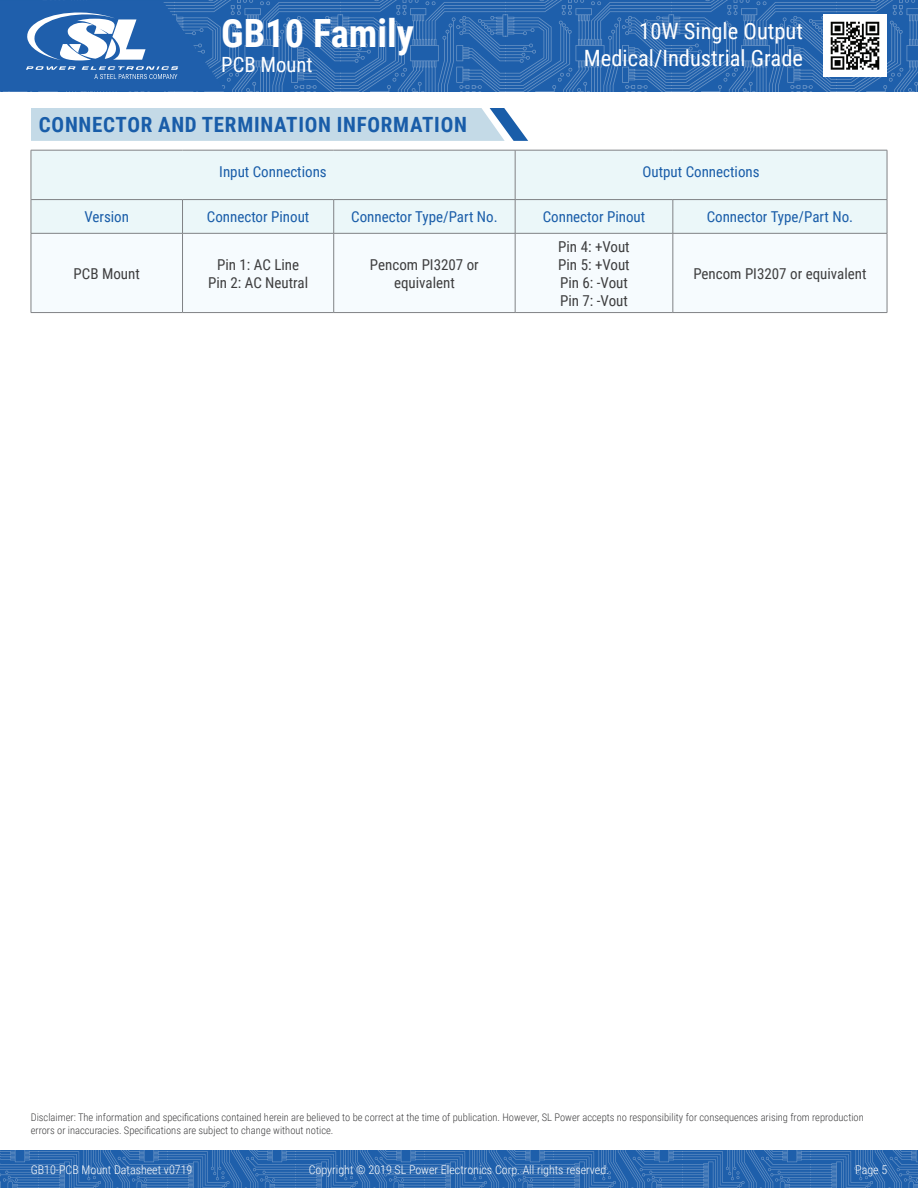
<style>
.page{position:relative;width:918px;height:1188px;background:#fff}
.page>*{position:absolute;margin:0;border:0;box-sizing:border-box;transform-origin:0 0}
.t1{font:700 39px "Roboto Condensed";color:#fff}
.t2{font:22.5px/27px "Roboto Condensed";color:#fff;text-align:right}
.t3{font:700 21px "Roboto Condensed";letter-spacing:.035em;color:#195da9}
.t4{font:21px "Roboto Condensed";color:#fff}
.Table_header_text{font:15px/18px "Roboto Condensed";color:#3e3e3f;text-align:center}
.Table_header_text-2{font:15px "Roboto Condensed";color:#195da9}
.t5{font:300 12px "Roboto Condensed";color:#fff}
.Table_notes_bullets{font:300 10.5px/12.6px "Roboto Condensed";color:#3e3e3f}
</style>
<div class="page">
<img style="left:0;top:1150px;width:918px;height:38px">
<img style="left:0;top:0;width:918px;height:92px">
<svg style="left:0;top:0;width:225px;height:91px;background:#4177b8"></svg>
<img style="left:824px;top:15px;width:62px;height:62px">
<svg style="left:31px;top:108px;width:497px;height:33px;background:#c1d7e6"></svg>
<div style="left:32px;top:151px;width:855px;height:82px;background:#ebf7f9"></div>
<div style="left:183px;top:234px;width:704px;height:78px;background:#f6fbfe"></div>
<hr style="left:515px;top:150px;width:1px;height:49px;background:#808285">
<hr style="left:182px;top:200px;width:1px;height:33px;background:#808285">
<hr style="left:333px;top:200px;width:1px;height:33px;background:#808285">
<hr style="left:515px;top:200px;width:1px;height:33px;background:#808285">
<hr style="left:887px;top:150px;width:1px;height:49px;background:#808285">
<hr style="left:673px;top:200px;width:1px;height:33px;background:#808285">
<hr style="left:887px;top:200px;width:1px;height:33px;background:#808285">
<hr style="left:31px;top:199px;width:152px;height:1px;background:#808285">
<hr style="left:183px;top:199px;width:151px;height:1px;background:#808285">
<hr style="left:334px;top:199px;width:181px;height:1px;background:#808285">
<hr style="left:515px;top:199px;width:158px;height:1px;background:#808285">
<hr style="left:673px;top:199px;width:214px;height:1px;background:#808285">
<hr style="left:31px;top:150px;width:1px;height:50px;background:#808285">
<hr style="left:31px;top:200px;width:1px;height:33px;background:#808285">
<hr style="left:31px;top:150px;width:152px;height:1px;background:#808285">
<hr style="left:183px;top:150px;width:151px;height:1px;background:#808285">
<hr style="left:334px;top:150px;width:181px;height:1px;background:#808285">
<hr style="left:515px;top:150px;width:158px;height:1px;background:#808285">
<hr style="left:673px;top:150px;width:214px;height:1px;background:#808285">
<hr style="left:31px;top:233px;width:152px;height:1px;background:#808285">
<hr style="left:183px;top:233px;width:151px;height:1px;background:#808285">
<hr style="left:334px;top:233px;width:181px;height:1px;background:#808285">
<hr style="left:515px;top:233px;width:158px;height:1px;background:#808285">
<hr style="left:673px;top:233px;width:214px;height:1px;background:#808285">
<hr style="left:31px;top:234px;width:1px;height:78px;background:#808285">
<hr style="left:31px;top:312px;width:152px;height:1px;background:#808285">
<hr style="left:183px;top:312px;width:151px;height:1px;background:#808285">
<hr style="left:334px;top:312px;width:181px;height:1px;background:#808285">
<hr style="left:515px;top:312px;width:158px;height:1px;background:#808285">
<hr style="left:673px;top:312px;width:214px;height:1px;background:#808285">
<hr style="left:887px;top:234px;width:1px;height:78px;background:#808285">
<hr style="left:673px;top:234px;width:1px;height:78px;background:#808285">
<hr style="left:515px;top:234px;width:1px;height:78px;background:#808285">
<hr style="left:333px;top:234px;width:1px;height:78px;background:#808285">
<hr style="left:182px;top:234px;width:1px;height:78px;background:#808285">
<h1 class="t1" style="left:221px;top:6px;width:194px">GB10 Family</h1>
<h3 class="t4" style="left:221px;top:50px;width:93px">PCB Mount</h3>
<h2 class="t2" style="left:584px;top:17px;width:221px">10W Single Output<br>Medical/Industrial Grade</h2>
<p class="t3" style="left:39px;top:110px;width:430px">CONNECTOR AND TERMINATION INFORMATION</p>
<p class="Table_header_text-2" style="left:219px;top:161px;width:109px">Input Connections</p>
<p class="Table_header_text-2" style="left:642px;top:161px;width:119px">Output Connections</p>
<p class="Table_header_text-2" style="left:84px;top:206px;width:46px">Version</p>
<p class="Table_header_text-2" style="left:207px;top:206px;width:104px">Connector Pinout</p>
<p class="Table_header_text-2" style="left:351px;top:206px;width:148px">Connector Type/Part No.</p>
<p class="Table_header_text-2" style="left:543px;top:206px;width:104px">Connector Pinout</p>
<p class="Table_header_text-2" style="left:707px;top:206px;width:148px">Connector Type/Part No.</p>
<p class="Table_header_text" style="left:74px;top:264px;width:68px">PCB Mount</p>
<p class="Table_header_text" style="left:217px;top:255px;width:84px">Pin 1: AC Line</p>
<p class="Table_header_text" style="left:208px;top:273px;width:102px">Pin 2: AC Neutral</p>
<p class="Table_header_text" style="left:370px;top:255px;width:110px">Pencom PI3207 or equivalent</p>
<p class="Table_header_text" style="left:558px;top:237px;width:73px">Pin 4: +Vout</p>
<p class="Table_header_text" style="left:558px;top:255px;width:73px">Pin 5: +Vout</p>
<p class="Table_header_text" style="left:560px;top:273px;width:69px">Pin 6: -Vout</p>
<p class="Table_header_text" style="left:560px;top:291px;width:69px">Pin 7: -Vout</p>
<p class="Table_header_text" style="left:693px;top:264px;width:175px">Pencom PI3207 or equivalent</p>
<p class="Table_notes_bullets" style="left:31px;top:1111px;width:835px">Disclaimer: The information and specifications contained herein are believed to be correct at the time of publication. However, SL Power accepts no responsibility for consequences arising from reproduction errors or inaccuracies. Specifications are subject to change without notice.</p>
<p class="t5" style="left:31px;top:1161px;width:163px">GB10-PCB Mount Datasheet v0719</p>
<p class="t5" style="left:309px;top:1161px;width:302px">Copyright © 2019 SL Power Electronics Corp. All rights reserved.</p>
<p class="t5" style="left:855px;top:1161px;width:33px">Page 5</p>
</div>
